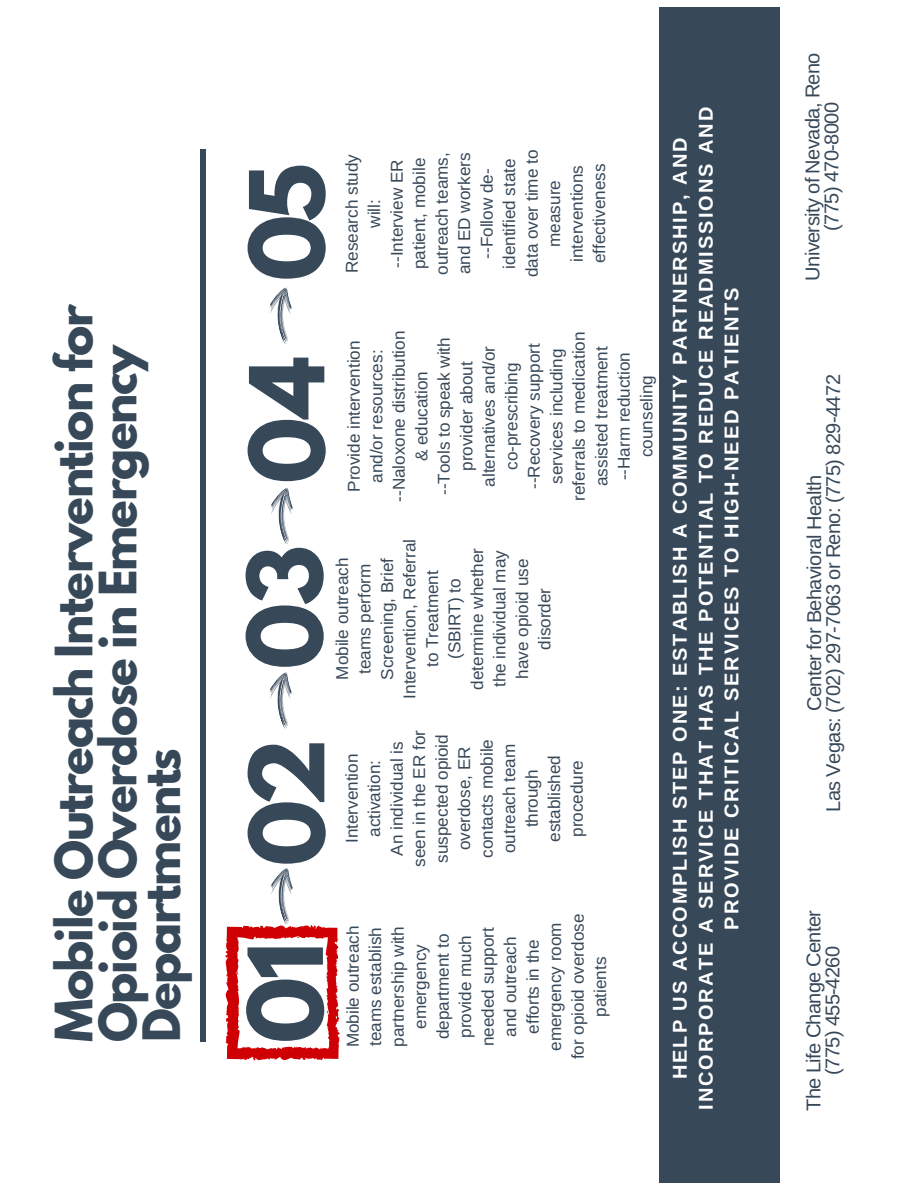
<style>
.page{position:relative;width:918px;height:1188px;background:#fff}
.page>*{position:absolute;margin:0;border:0;box-sizing:border-box;transform-origin:0 0}
.t1{font:700 91.35px "League Spartan";letter-spacing:-.03em;color:#374859}
.t2{font:700 45.75px/44px "League Spartan";letter-spacing:-.03em;color:#374859}
.t3{font:700 19.95px/25.8px "Arimo";letter-spacing:.1em;color:#fff;text-align:center}
.t4{font:19.95px/19.2px "Arimo";letter-spacing:-.03em;color:#374859;text-align:center}
.t5{font:17.1px/22.5px "Arimo";color:#374859;text-align:center}
</style>
<div class="page">
<div style="left:200px;top:149px;width:6px;height:893px;background:#374859"></div>
<svg style="left:225px;top:868px;width:115px;height:193px"></svg>
<svg style="left:269px;top:672px;width:23px;height:57px"></svg>
<svg style="left:270px;top:488px;width:23px;height:56px"></svg>
<svg style="left:269px;top:287px;width:23px;height:57px"></svg>
<div style="left:659px;top:7px;width:121px;height:1175px;background:#374859"></div>
<h2 class="t2" style="left:58px;top:1042px;width:740px;rotate:-90deg">Mobile Outreach Intervention for<br>Opioid Overdose in Emergency<br>Departments</h2>
<h1 class="t1" style="left:242px;top:484px;width:322px;rotate:-90deg">04 05</h1>
<p class="t5" style="left:341px;top:277px;width:129px;rotate:-90deg">Research study will:<br>--Interview ER patient, mobile outreach teams, and ED workers --Follow de&shy;identified state data over time to measure interventions effectiveness</p>
<p class="t5" style="left:343px;top:502px;width:173px;rotate:-90deg">Provide intervention and/or resources: --Naloxone distribution &amp; education<br>--Tools to speak with provider about alternatives and/or co-prescribing --Recovery support services including referrals to medication assisted treatment --Harm reduction counseling</p>
<h1 class="t1" style="left:241px;top:866px;width:323px;rotate:-90deg">02 03</h1>
<p class="t5" style="left:331px;top:699px;width:161px;rotate:-90deg">Mobile outreach teams perform<br>Screening, Brief<br>Intervention, Referral to Treatment (SBIRT) to determine whether the individual may have opioid use disorder</p>
<p class="t5" style="left:341px;top:867px;width:138px;rotate:-90deg">Intervention activation:<br>An individual is seen in the ER for suspected opioid overdose, ER contacts mobile outreach team through established procedure</p>
<h1 class="t1" style="left:241px;top:1043px;width:103px;rotate:-90deg">01</h1>
<p class="t5" style="left:342px;top:1059px;width:147px;rotate:-90deg">Mobile outreach teams establish partnership with emergency department to provide much needed support and outreach efforts in the emergency room for opioid overdose patients</p>
<p class="t3" style="left:667px;top:1110px;width:1005px;rotate:-90deg">HELP US ACCOMPLISH STEP ONE: ESTABLISH A COMMUNITY PARTNERSHIP, AND<br>INCORPORATE A SERVICE THAT HAS THE POTENTIAL TO REDUCE READMISSIONS AND<br>PROVIDE CRITICAL SERVICES TO HIGH-NEED PATIENTS</p>
<p class="t4" style="left:803px;top:281px;width:230px;rotate:-90deg">University of Nevada, Reno (775) 470-8000</p>
<p class="t4" style="left:805px;top:812px;width:439px;rotate:-90deg">Center for Behavioral Health<br>Las Vegas: (702) 297-7063 or Reno: (775) 829-4472</p>
<p class="t4" style="left:804px;top:1111px;width:202px;rotate:-90deg">The Life Change Center (775) 455-4260</p>
</div>
